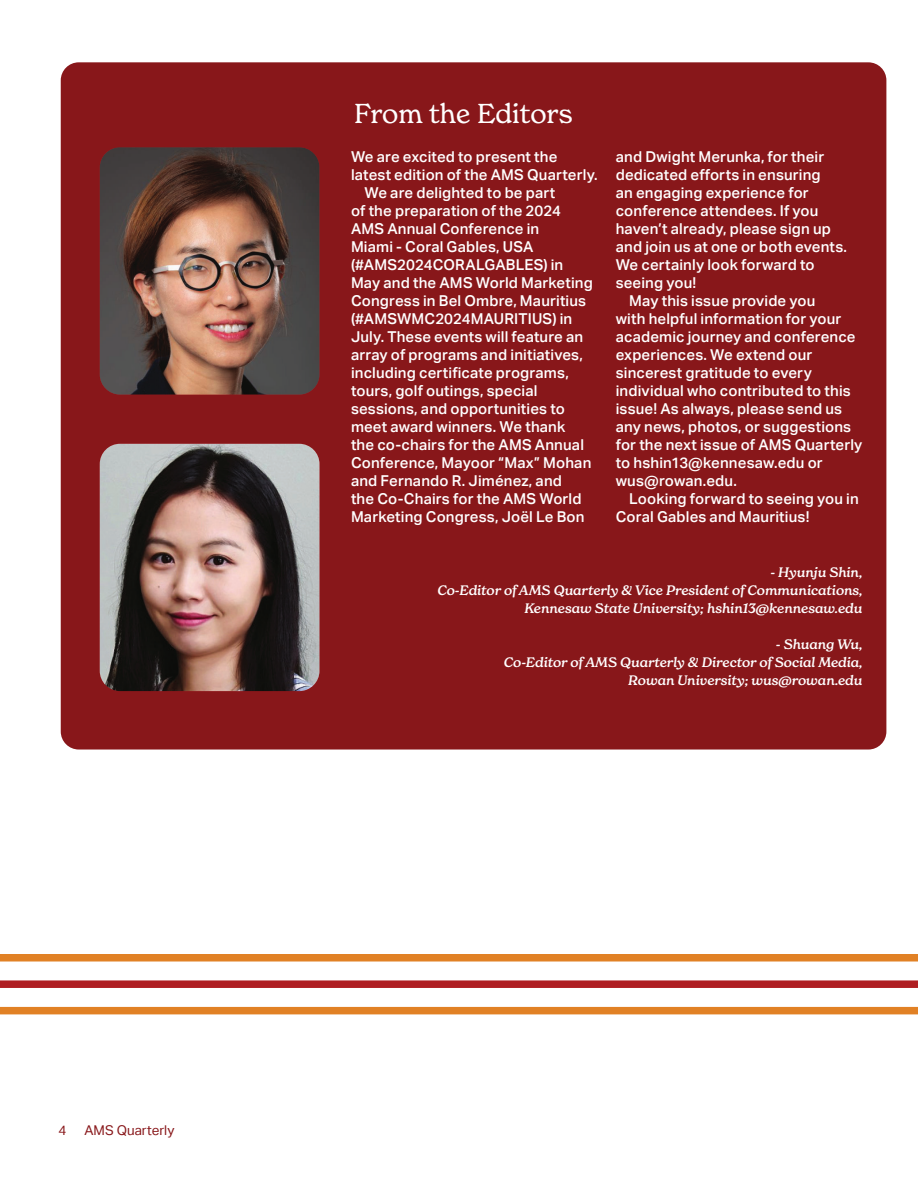
<style>
.page{position:relative;width:918px;height:1188px;background:#fff}
.page>*{position:absolute;margin:0;border:0;box-sizing:border-box;transform-origin:0 0}
.t1{font:27px "New Spirit";color:#fff}
.t2{font:500 15px "Aktiv Grotesk";letter-spacing:.01em;color:#fff}
.t3{font:italic 500 13.5px/18px "New Spirit";color:#fff;text-align:right}
.t4{font:13.5px "Aktiv Grotesk";color:#88171a}
</style>
<div class="page">
<div style="left:0;top:954px;width:918px;height:8px;background:#e18125"></div>
<div style="left:0;top:1007px;width:918px;height:7px;background:#e18125"></div>
<div style="left:0;top:980px;width:918px;height:8px;background:#af1e22"></div>
<div style="left:61px;top:62px;width:825px;height:688px;background:#88171a;border-radius:18px"></div>
<img style="left:100px;top:147px;width:220px;height:248px">
<img style="left:100px;top:444px;width:220px;height:247px">
<p class="t4" style="left:58px;top:1122px;width:9px">4</p>
<p class="t4" style="left:85px;top:1122px;width:91px">AMS Quarterly</p>
<h1 class="t1" style="left:354px;top:97px;width:220px">From the Editors</h1>
<p class="t2" style="left:351px;top:148px;width:208px">We are excited to present the</p>
<p class="t2" style="left:351px;top:166px;width:248px">latest edition of the AMS Quarterly.</p>
<p class="t2" style="left:364px;top:184px;width:192px">We are delighted to be part</p>
<p class="t2" style="left:351px;top:202px;width:212px">of the preparation of the 2024</p>
<p class="t2" style="left:351px;top:220px;width:190px">AMS Annual Conference in</p>
<p class="t2" style="left:351px;top:238px;width:184px">Miami - Coral Gables, USA</p>
<p class="t2" style="left:351px;top:256px;width:214px">(#AMS2024CORALGABLES) in</p>
<p class="t2" style="left:351px;top:274px;width:243px">May and the AMS World Marketing</p>
<p class="t2" style="left:351px;top:292px;width:237px">Congress in Bel Ombre, Mauritius</p>
<p class="t2" style="left:351px;top:310px;width:223px">(#AMSWMC2024MAURITIUS) in</p>
<p class="t2" style="left:351px;top:328px;width:234px">July. These events will feature an</p>
<p class="t2" style="left:351px;top:346px;width:234px">array of programs and initiatives,</p>
<p class="t2" style="left:351px;top:364px;width:219px">including certificate programs,</p>
<p class="t2" style="left:351px;top:382px;width:188px">tours, golf outings, special</p>
<p class="t2" style="left:351px;top:400px;width:215px">sessions, and opportunities to</p>
<p class="t2" style="left:351px;top:418px;width:216px">meet award winners. We thank</p>
<p class="t2" style="left:351px;top:436px;width:235px">the co-chairs for the AMS Annual</p>
<p class="t2" style="left:351px;top:454px;width:242px">Conference, Mayoor “Max” Mohan</p>
<p class="t2" style="left:351px;top:472px;width:213px">and Fernando R. Jiménez, and</p>
<p class="t2" style="left:351px;top:490px;width:232px">the Co-Chairs for the AMS World</p>
<p class="t2" style="left:351px;top:508px;width:235px">Marketing Congress, Joël Le Bon</p>
<p class="t2" style="left:616px;top:148px;width:210px">and Dwight Merunka, for their</p>
<p class="t2" style="left:616px;top:166px;width:207px">dedicated efforts in ensuring</p>
<p class="t2" style="left:616px;top:184px;width:195px">an engaging experience for</p>
<p class="t2" style="left:616px;top:202px;width:204px">conference attendees. If you</p>
<p class="t2" style="left:616px;top:220px;width:217px">haven’t already, please sign up</p>
<p class="t2" style="left:616px;top:238px;width:233px">and join us at one or both events.</p>
<p class="t2" style="left:616px;top:256px;width:200px">We certainly look forward to</p>
<p class="t2" style="left:616px;top:274px;width:82px">seeing you!</p>
<p class="t2" style="left:629px;top:292px;width:188px">May this issue provide you</p>
<p class="t2" style="left:616px;top:310px;width:227px">with helpful information for your</p>
<p class="t2" style="left:616px;top:328px;width:241px">academic journey and conference</p>
<p class="t2" style="left:616px;top:346px;width:198px">experiences. We extend our</p>
<p class="t2" style="left:616px;top:364px;width:198px">sincerest gratitude to every</p>
<p class="t2" style="left:616px;top:382px;width:237px">individual who contributed to this</p>
<p class="t2" style="left:616px;top:400px;width:228px">issue! As always, please send us</p>
<p class="t2" style="left:616px;top:418px;width:237px">any news, photos, or suggestions</p>
<p class="t2" style="left:616px;top:436px;width:248px">for the next issue of AMS Quarterly</p>
<p class="t2" style="left:616px;top:454px;width:209px">to hshin13@kennesaw.edu or</p>
<p class="t2" style="left:616px;top:472px;width:123px">wus@rowan.edu.</p>
<p class="t2" style="left:629px;top:490px;width:231px">Looking forward to seeing you in</p>
<p class="t2" style="left:616px;top:508px;width:195px">Coral Gables and Mauritius!</p>
<p class="t3" style="left:437px;top:564px;width:427px">- Hyunju Shin,<br>Co-Editor of AMS Quarterly &amp; Vice President of Communications,<br>Kennesaw State University; hshin13@kennesaw.edu</p>
<p class="t3" style="left:504px;top:636px;width:360px">- Shuang Wu,<br>Co-Editor of AMS Quarterly &amp; Director of Social Media,<br>Rowan University; wus@rowan.edu</p>
</div>
